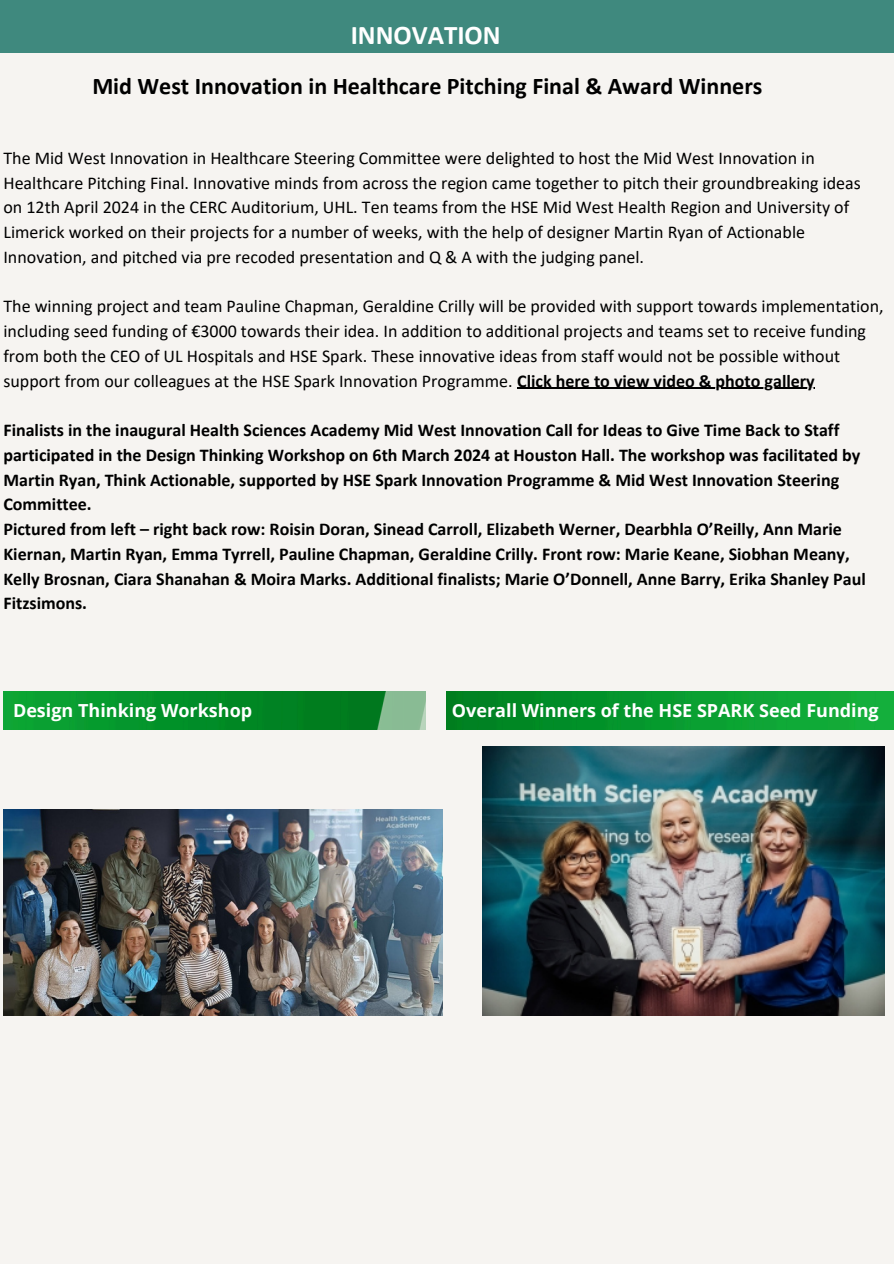
<style>
.page{position:relative;width:894px;height:1264px;background:#fff}
.page>*{position:absolute;margin:0;border:0;box-sizing:border-box;transform-origin:0 0}
.t1{font:700 27px "Calibri";color:#fff}
.t2{font:700 24px "Calibri";color:#000}
.t3{font:18px/24.8px "Calibri";color:#000}
.t4{font:700 18px/24.8px "Calibri";color:#000}
.t5{font:700 18px "Open Sans";color:#fff}
.s1{font-weight:700}
</style>
<div class="page">
<div style="left:0;top:0;width:893px;height:1263px;background:#f6f4f1"></div>
<div style="left:0;top:0;width:893px;height:52px;background:#3f897e"></div>
<img style="left:446px;top:691px;width:447px;height:38px">
<img style="left:3px;top:691px;width:422px;height:38px">
<img style="left:482px;top:747px;width:402px;height:268px">
<img style="left:3px;top:810px;width:439px;height:205px">
<hr style="left:517px;top:388px;width:297px;height:1px;background:#000">
<p class="t1" style="left:350px;top:24px;width:151px">INNOVATION</p>
<p class="t2" style="left:92px;top:76px;width:671px">Mid West Innovation in Healthcare Pitching Final &amp; Award Winners</p>
<h3 class="t3" style="left:3px;top:147px;width:858px">The Mid West Innovation in Healthcare Steering Committee were delighted to host the Mid West Innovation in Healthcare Pitching Final. Innovative minds from across the region came together to pitch their groundbreaking ideas on 12th April 2024 in the CERC Auditorium, UHL. Ten teams from the HSE Mid West Health Region and University of Limerick worked on their projects for a number of weeks, with the help of designer Martin Ryan of Actionable Innovation, and pitched via pre recoded presentation and Q &amp; A with the judging panel.</h3>
<p class="t3" style="left:3px;top:295px;width:881px">The winning project and team Pauline Chapman, Geraldine Crilly will be provided with support towards implementation, including seed funding of €3000 towards their idea. In addition to additional projects and teams set to receive funding from both the CEO of UL Hospitals and HSE Spark. These innovative ideas from staff would not be possible without support from our colleagues at the HSE Spark Innovation Programme. <span class="s1">Click here to view video &amp; photo gallery</span></p>
<p class="t4" style="left:3px;top:419px;width:858px">Finalists in the inaugural Health Sciences Academy Mid West Innovation Call for Ideas to Give Time Back to Staff participated in the Design Thinking Workshop on 6th March 2024 at Houston Hall. The workshop was facilitated by Martin Ryan, Think Actionable, supported by HSE Spark Innovation Programme &amp; Mid West Innovation Steering Committee.</p>
<h3 class="t4" style="left:3px;top:518px;width:863px">Pictured from left – right back row: Roisin Doran, Sinead Carroll, Elizabeth Werner, Dearbhla O’Reilly, Ann Marie Kiernan, Martin Ryan, Emma Tyrrell, Pauline Chapman, Geraldine Crilly. Front row: Marie Keane, Siobhan Meany, Kelly Brosnan, Ciara Shanahan &amp; Moira Marks. Additional finalists; Marie O’Donnell, Anne Barry, Erika Shanley Paul Fitzsimons.</h3>
<h3 class="t5" style="left:13px;top:698px;width:241px">Design Thinking Workshop</h3>
<h2 class="t5" style="left:452px;top:698px;width:428px">Overall Winners of the HSE SPARK Seed Funding</h2>
</div>
